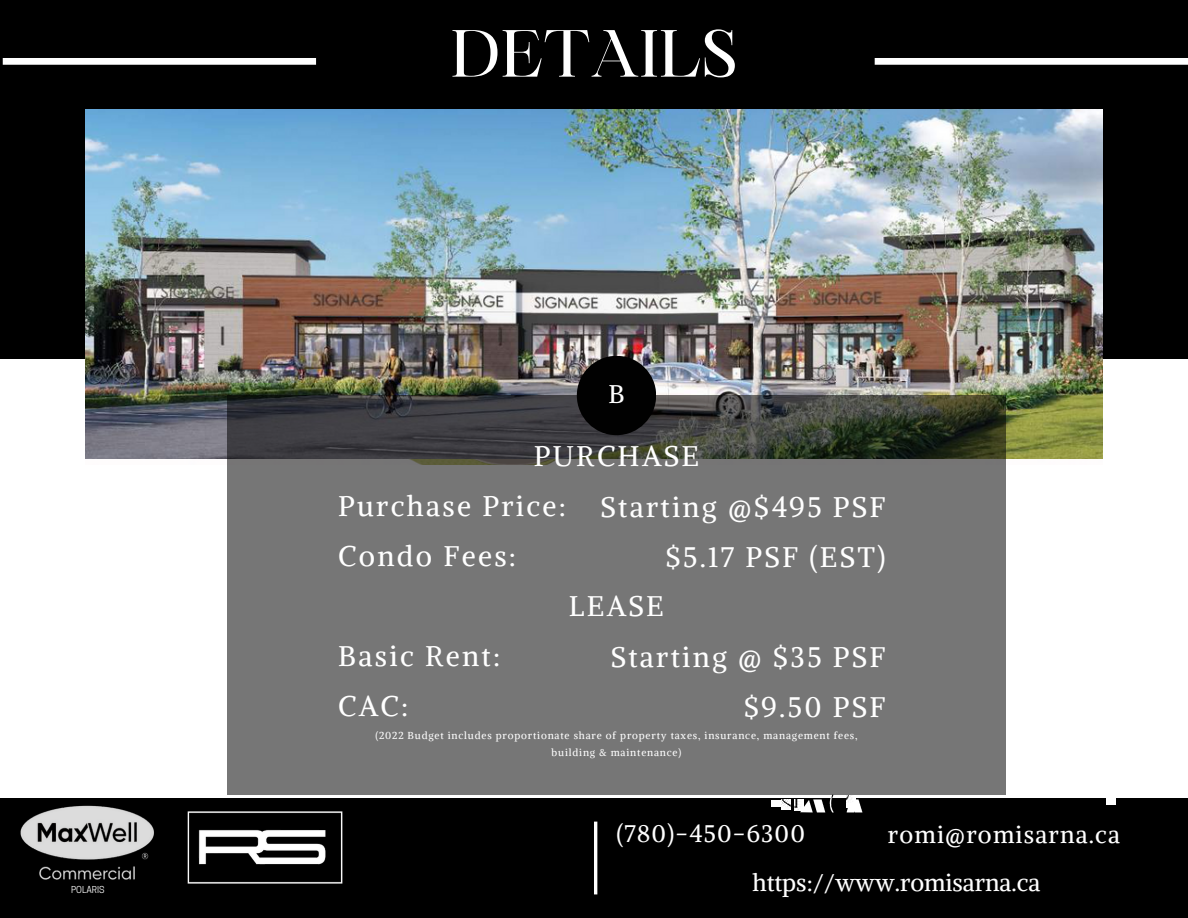
<style>
.page{position:relative;width:1188px;height:918px;background:#000}
.page>*{position:absolute;margin:0;border:0;box-sizing:border-box;transform-origin:0 0}
.t1{font:63.9px "Maharlika";color:#fff}
.t2{font:28.35px "Alike";letter-spacing:.085em;color:#fff}
.t3{font:28.2px/50.1px "Alike";letter-spacing:.085em;color:#fff;text-align:right}
.t4{font:25.5px "Alike";color:#fff}
.t5{font:24px "Alike";letter-spacing:.05em;color:#fff}
.t6{font:24px "Alike";color:#fff}
.t7{font:10.05px/17.7px "Alike";letter-spacing:.085em;color:#fff;text-align:center}
.t8{font:9px "Cooper Hewitt";color:#fff}
</style>
<div class="page">
<div style="left:0;top:360px;width:1188px;height:438px;background:#fff"></div>
<div style="left:3px;top:58px;width:313px;height:7px;background:#fff"></div>
<div style="left:875px;top:58px;width:313px;height:7px;background:#fff"></div>
<hr style="left:594px;top:822px;width:3px;height:72px;background:#fff">
<img style="left:20px;top:805px;width:134px;height:75px">
<img style="left:187px;top:811px;width:156px;height:73px">
<img style="left:86px;top:109px;width:1017px;height:350px">
<div style="left:771px;top:800px;width:18px;height:7px;background:#fff"></div>
<div style="left:1106px;top:795px;width:9px;height:10px;background:#fff"></div>
<img style="left:800px;top:799px;width:62px;height:13px">
<svg style="left:782px;top:799px;width:21px;height:11px"></svg>
<img style="left:830px;top:795px;width:4px;height:17px">
<svg style="left:846px;top:795px;width:9px;height:13px"></svg>
<svg style="left:228px;top:396px;width:777px;height:399px;background:#6c6d6c"></svg>
<div style="left:577px;top:356px;width:79px;height:79px;background:#010101;border-radius:50%"></div>
<p class="t8" style="left:71px;top:886px;width:35px">POLARIS</p>
<p class="t1" style="left:451px;top:28px;width:288px">DETAILS</p>
<h3 class="t4" style="left:608px;top:378px;width:18px">B</h3>
<p class="t2" style="left:534px;top:438px;width:167px">PURCHASE</p>
<p class="t2" style="left:338px;top:488px;width:229px">Purchase Price:</p>
<p class="t2" style="left:338px;top:538px;width:179px">Condo Fees:</p>
<p class="t2" style="left:569px;top:588px;width:96px">LEASE</p>
<p class="t2" style="left:338px;top:638px;width:163px">Basic Rent:</p>
<p class="t2" style="left:338px;top:688px;width:71px">CAC:</p>
<p class="t3" style="left:601px;top:482px;width:286px">Starting @$495 PSF $5.17 PSF (EST)</p>
<h3 class="t3" style="left:611px;top:632px;width:276px">Starting @ $35 PSF $9.50 PSF</h3>
<h3 class="t7" style="left:375px;top:726px;width:484px">(2022 Budget includes proportionate share of property taxes, insurance, management fees, building &amp; maintenance)</h3>
<p class="t5" style="left:616px;top:818px;width:190px">(780)-450-6300</p>
<p class="t5" style="left:888px;top:819px;width:234px">romi@romisarna.ca</p>
<p class="t6" style="left:752px;top:867px;width:289px">https://www.romisarna.ca</p>
</div>
